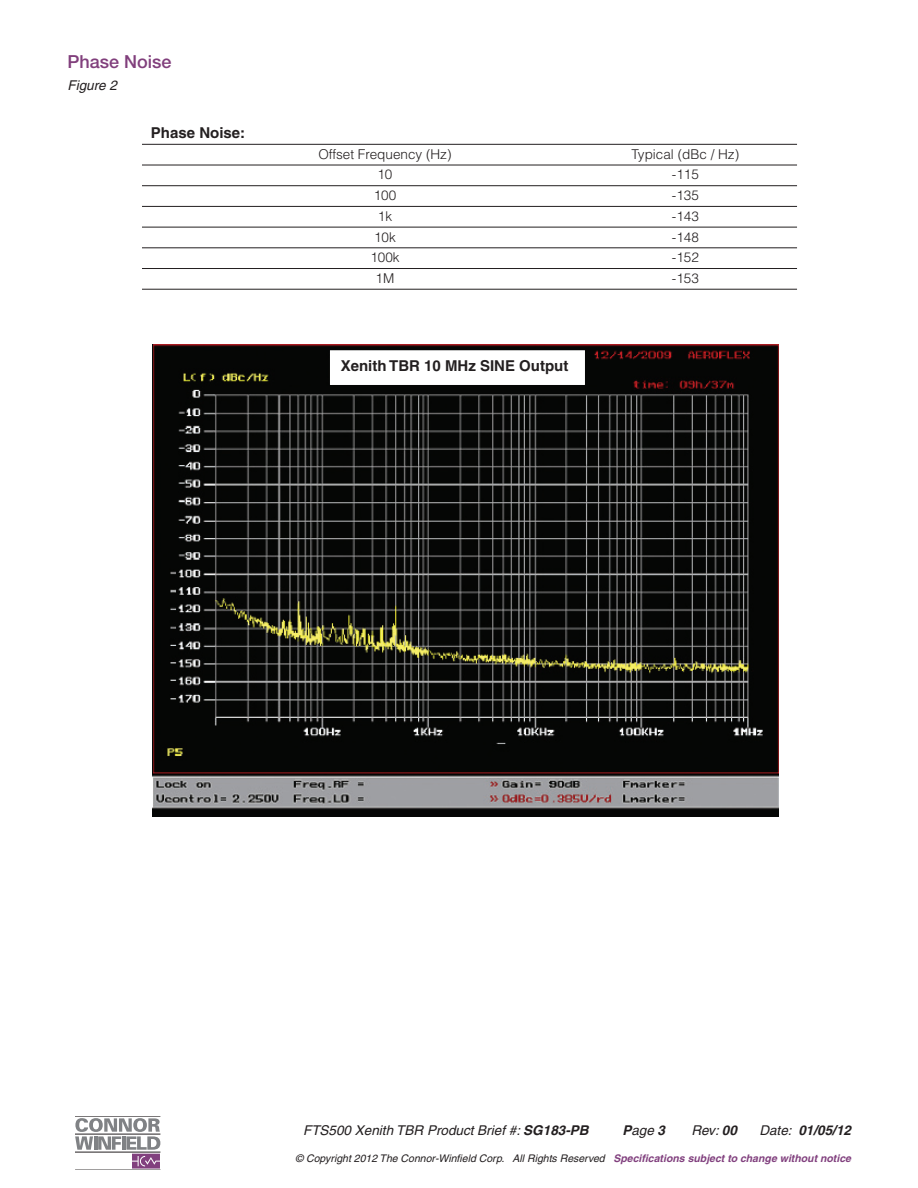
<style>
.page{position:relative;width:918px;height:1188px;background:#fff}
.page>*{position:absolute;margin:0;border:0;box-sizing:border-box;transform-origin:0 0}
.Subhead_1{font:500 18px "Helvetica Neue";color:#813f7c}
.Body_text_11_15{font:700 15px "Helvetica";color:#231f20}
.Chart_head{font:700 15px "Helvetica";color:#231f20}
.Chart{font:300 13.5px "Helvetica";color:#231f20}
.Subhead_1_under{font:italic 13.5px "Helvetica";color:#231f20}
.t1{font:italic 700 13.5px "Helvetica";color:#231f20}
.t2{font:italic 10.5px "Helvetica";color:#231f20}
.s1{font-weight:700}
.s2{font-weight:400}
.s3{font-weight:700;color:#81407e}
</style>
<div class="page">
<hr style="left:75px;top:1116px;width:85px;height:1px;background:#231f20">
<svg style="left:75px;top:1118px;width:85px;height:51px"></svg>
<hr style="left:75px;top:1170px;width:85px;height:1px;background:#231f20">
<hr style="left:142px;top:144px;width:655px;height:1px;background:#231f20">
<hr style="left:142px;top:165px;width:655px;height:1px;background:#231f20">
<hr style="left:142px;top:185px;width:655px;height:1px;background:#231f20">
<hr style="left:142px;top:206px;width:655px;height:1px;background:#231f20">
<hr style="left:142px;top:227px;width:655px;height:1px;background:#231f20">
<hr style="left:142px;top:248px;width:655px;height:1px;background:#231f20">
<hr style="left:142px;top:268px;width:655px;height:1px;background:#231f20">
<hr style="left:142px;top:289px;width:655px;height:1px;background:#231f20">
<img style="left:153px;top:344px;width:626px;height:473px">
<div style="left:330px;top:350px;width:255px;height:35px;background:#fff;border:2px solid #fff"></div>
<p class="Subhead_1" style="left:68px;top:51px;width:106px">Phase Noise</p>
<p class="Subhead_1_under" style="left:68px;top:78px;width:51px">Figure 2</p>
<p class="Chart_head" style="left:151px;top:124px;width:96px">Phase Noise:</p>
<p class="Chart" style="left:318px;top:146px;width:135px">Offset Frequency (Hz)</p>
<p class="Chart" style="left:632px;top:146px;width:109px">Typical (dBc / Hz)</p>
<p class="Chart" style="left:377px;top:166px;width:17px">10</p>
<p class="Chart" style="left:672px;top:166px;width:29px">-115</p>
<p class="Chart" style="left:374px;top:187px;width:24px">100</p>
<p class="Chart" style="left:672px;top:187px;width:29px">-135</p>
<p class="Chart" style="left:378px;top:208px;width:16px">1k</p>
<p class="Chart" style="left:672px;top:208px;width:29px">-143</p>
<p class="Chart" style="left:374px;top:228px;width:23px">10k</p>
<p class="Chart" style="left:672px;top:228px;width:29px">-148</p>
<p class="Chart" style="left:370px;top:249px;width:31px">100k</p>
<p class="Chart" style="left:672px;top:249px;width:29px">-152</p>
<p class="Chart" style="left:376px;top:270px;width:20px">1M</p>
<p class="Chart" style="left:672px;top:270px;width:29px">-153</p>
<p class="Body_text_11_15" style="left:341px;top:356px;width:229px">Xenith TBR 10 MHz SINE Output</p>
<p class="Subhead_1_under" style="left:303px;top:1123px;width:287px">FTS500 Xenith TBR Product Brief #: <span class="s1">SG183-PB</span></p>
<p class="Subhead_1_under" style="left:622px;top:1123px;width:44px"><span class="s1">P</span>age <span class="s1">3</span></p>
<p class="Subhead_1_under" style="left:691px;top:1123px;width:47px">Rev: <span class="s1">00</span></p>
<p class="t1" style="left:759px;top:1122px;width:93px"><span class="s2">Date:</span> 01/05/12</p>
<p class="t2" style="left:296px;top:1153px;width:557px">© Copyright 2012 The Connor-Winfield Corp. All Rights Reserved <span class="s3">Specifications subject to change without notice</span></p>
</div>
